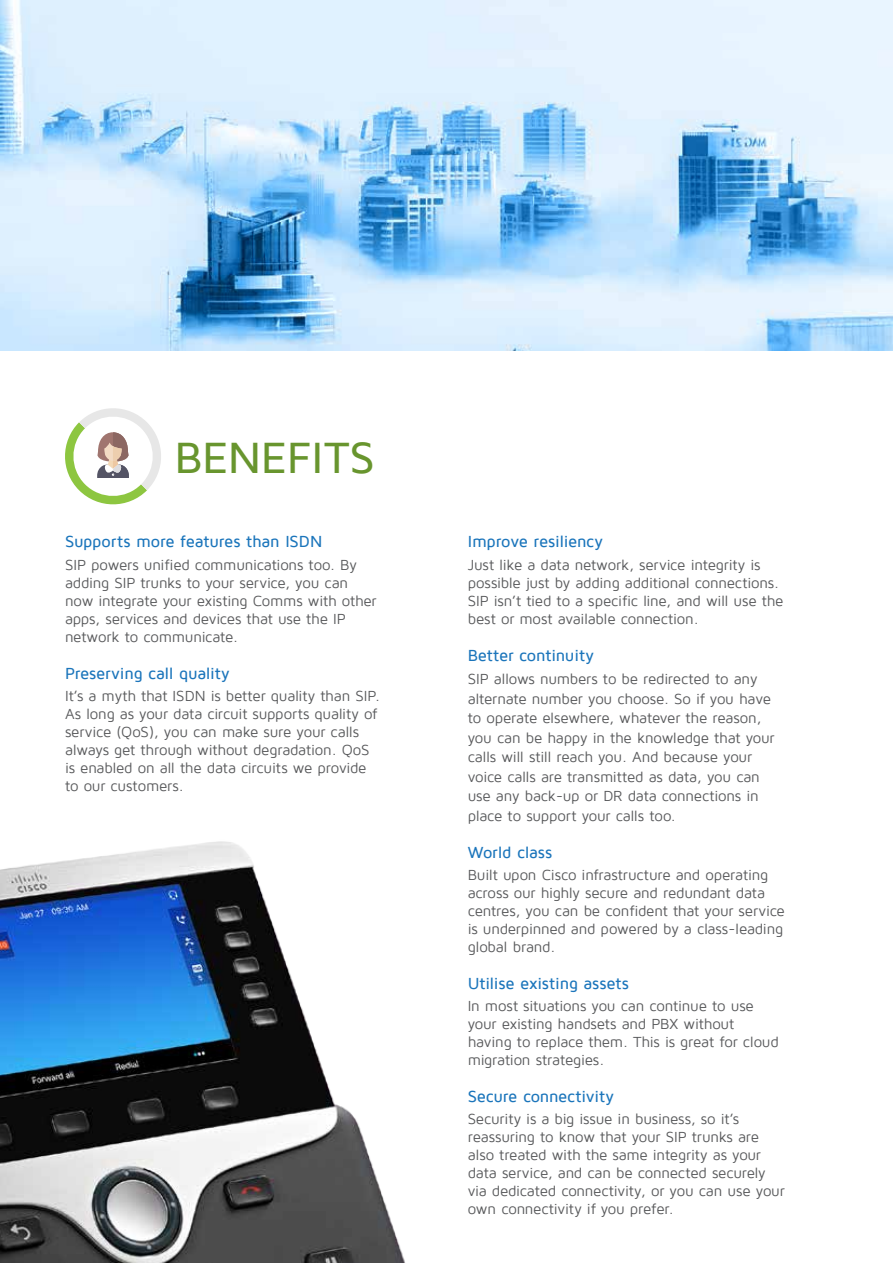
<style>
.page{position:relative;width:893px;height:1263px;background:#fff}
.page>*{position:absolute;margin:0;border:0;box-sizing:border-box;transform-origin:0 0}
.t1{font:500 45px "Maven Pro";letter-spacing:-.005em;color:#68952e}
.t2{font:500 16.5px "Maven Pro";letter-spacing:-.015em;color:#1b75bb}
.t3{font:15px/18px "Maven Pro";letter-spacing:-.015em;color:#58595b}
</style>
<div class="page">
<img style="left:0;top:0;width:893px;height:351px">
<svg style="left:65px;top:408px;width:96px;height:97px"></svg>
<img style="left:0;top:841px;width:405px;height:422px">
<h1 class="t1" style="left:174px;top:434px;width:202px">BENEFITS</h1>
<p class="t2" style="left:65px;top:533px;width:259px">Supports more features than ISDN</p>
<p class="t3" style="left:65px;top:556px;width:313px">SIP powers unified communications too. By adding SIP trunks to your service, you can now integrate your existing Comms with other apps, services and devices that use the IP network to communicate.</p>
<p class="t2" style="left:65px;top:664px;width:166px">Preserving call quality</p>
<p class="t3" style="left:65px;top:687px;width:316px">It’s a myth that ISDN is better quality than SIP.<br>As long as your data circuit supports quality of service (QoS), you can make sure your calls always get through without degradation. QoS is enabled on all the data circuits we provide to our customers.</p>
<p class="t2" style="left:468px;top:533px;width:137px">Improve resiliency</p>
<p class="t3" style="left:468px;top:556px;width:317px">Just like a data network, service integrity is possible just by adding additional connections.<br>SIP isn’t tied to a specific line, and will use the best or most available connection.</p>
<p class="t2" style="left:468px;top:646px;width:128px">Better continuity</p>
<p class="t3" style="left:468px;top:670px;width:308px;line-height:19.5px">SIP allows numbers to be redirected to any alternate number you choose. So if you have to operate elsewhere, whatever the reason, you can be happy in the knowledge that your calls will still reach you. And because your voice calls are transmitted as data, you can use any back-up or DR data connections in place to support your calls too.</p>
<p class="t2" style="left:468px;top:843px;width:86px">World class</p>
<p class="t3" style="left:468px;top:866px;width:319px">Built upon Cisco infrastructure and operating across our highly secure and redundant data centres, you can be confident that your service is underpinned and powered by a class-leading global brand.</p>
<p class="t2" style="left:468px;top:974px;width:163px">Utilise existing assets</p>
<p class="t3" style="left:468px;top:997px;width:313px">In most situations you can continue to use your existing handsets and PBX without having to replace them. This is great for cloud migration strategies.</p>
<p class="t2" style="left:468px;top:1087px;width:148px">Secure connectivity</p>
<p class="t3" style="left:468px;top:1110px;width:319px">Security is a big issue in business, so it’s reassuring to know that your SIP trunks are also treated with the same integrity as your data service, and can be connected securely via dedicated connectivity, or you can use your own connectivity if you prefer.</p>
</div>
